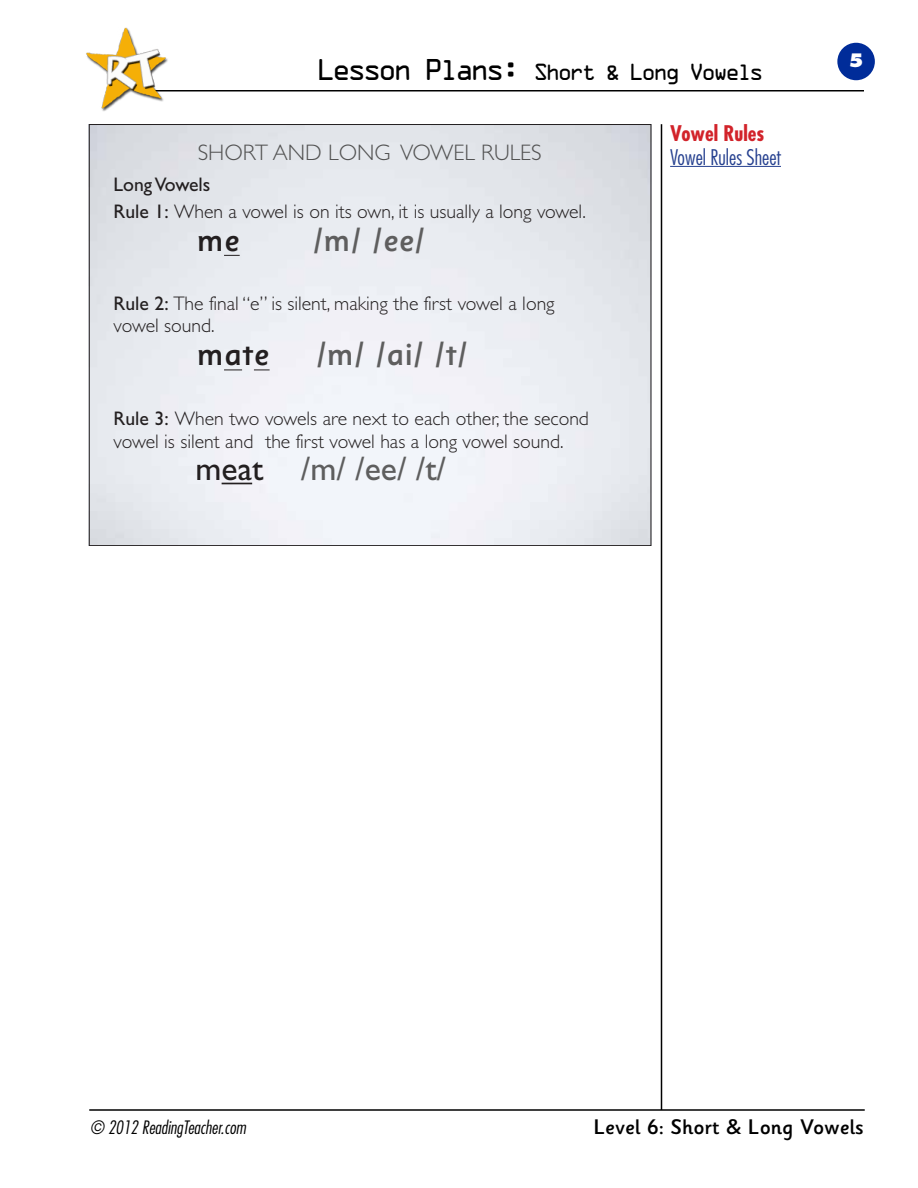
<style>
.page{position:relative;width:918px;height:1188px;background:#fff}
.page>*{position:absolute;margin:0;border:0;box-sizing:border-box;transform-origin:0 0}
.t1{font:500 33.75px "Sassoon Sans US Md";color:#5e5e5e}
.t2{font:33.75px "Gill Sans";color:#5e5e5e}
.t3{font:500 33.75px "Sassoon Sans US Md";color:#231f20}
.t4{font:300 22.5px "Gill Sans";color:#525252}
.t5{font:21px "OCRA";letter-spacing:-.15em;color:#000}
.t6{font:500 21px "Sassoon Primary Infant";color:#000}
.t7{font:300 condensed 21px "Futura";color:#25408f}
.t8{font:700 condensed 21px "Futura";color:#d2232a}
.t9{font:300 19.65px/22.5px "Gill Sans";color:#231f20}
.t10{font:italic 300 condensed 18px "Futura";color:#000}
.t11{font:800 18px "Futura";color:#fff}
.s1{font-size:27px}
.s2{font-weight:400}
.s3{color:#231f20}
</style>
<div class="page">
<div style="left:837px;top:43px;width:38px;height:37px;background:#002c99;border-radius:50%"></div>
<hr style="left:145px;top:90px;width:719px;height:2px;background:#000">
<hr style="left:661px;top:124px;width:1px;height:986px;background:#000">
<hr style="left:89px;top:1109px;width:776px;height:2px;background:#000">
<img style="left:86px;top:27px;width:84px;height:84px">
<svg style="left:224px;top:255px;width:16px;height:1px"></svg>
<svg style="left:224px;top:370px;width:18px;height:1px"></svg>
<svg style="left:254px;top:370px;width:16px;height:1px"></svg>
<hr style="left:222px;top:483px;width:30px;height:1px;background:#231f20">
<hr style="left:670px;top:166px;width:111px;height:1px;background:#25408f">
<p class="t5" style="left:316px;top:63px;width:449px"><span class="s1">Lesson Plans:</span> Short &amp; Long Vowels</p>
<p class="t11" style="left:849px;top:49px;width:16px">5</p>
<p class="t4" style="left:198px;top:140px;width:346px">SHORT AND LONG VOWEL RULES</p>
<p class="t9" style="left:114px;top:171px;width:474px;line-height:26.7px"><span class="s2">Long Vowels<br>Rule 1:</span> When a vowel is on its own, it is usually a long vowel.</p>
<h1 class="t3" style="left:197px;top:221px;width:44px">me</h1>
<h1 class="t1" style="left:313px;top:221px;width:114px">/m/ /ee/</h1>
<p class="t9" style="left:114px;top:292px;width:443px"><span class="s2">Rule 2:</span> The final “e” is silent, making the first vowel a long vowel sound.</p>
<h1 class="t3" style="left:197px;top:335px;width:74px">mate</h1>
<h1 class="t1" style="left:316px;top:335px;width:154px">/m/ /ai/ /t/</h1>
<p class="t9" style="left:114px;top:407px;width:477px"><span class="s2">Rule 3:</span> When two vowels are next to each other, the second vowel is silent and the first vowel has a long vowel sound.</p>
<h1 class="t2" style="left:196px;top:449px;width:252px"><span class="s3">meat</span> /m/ /ee/ /t/</h1>
<p class="t8" style="left:670px;top:120px;width:96px">Vowel Rules</p>
<p class="t7" style="left:670px;top:144px;width:112px">Vowel Rules Sheet</p>
<p class="t10" style="left:90px;top:1116px;width:157px">© 2012 ReadingTeacher.com</p>
<p class="t6" style="left:594px;top:1115px;width:272px">Level 6: Short &amp; Long Vowels</p>
</div>
